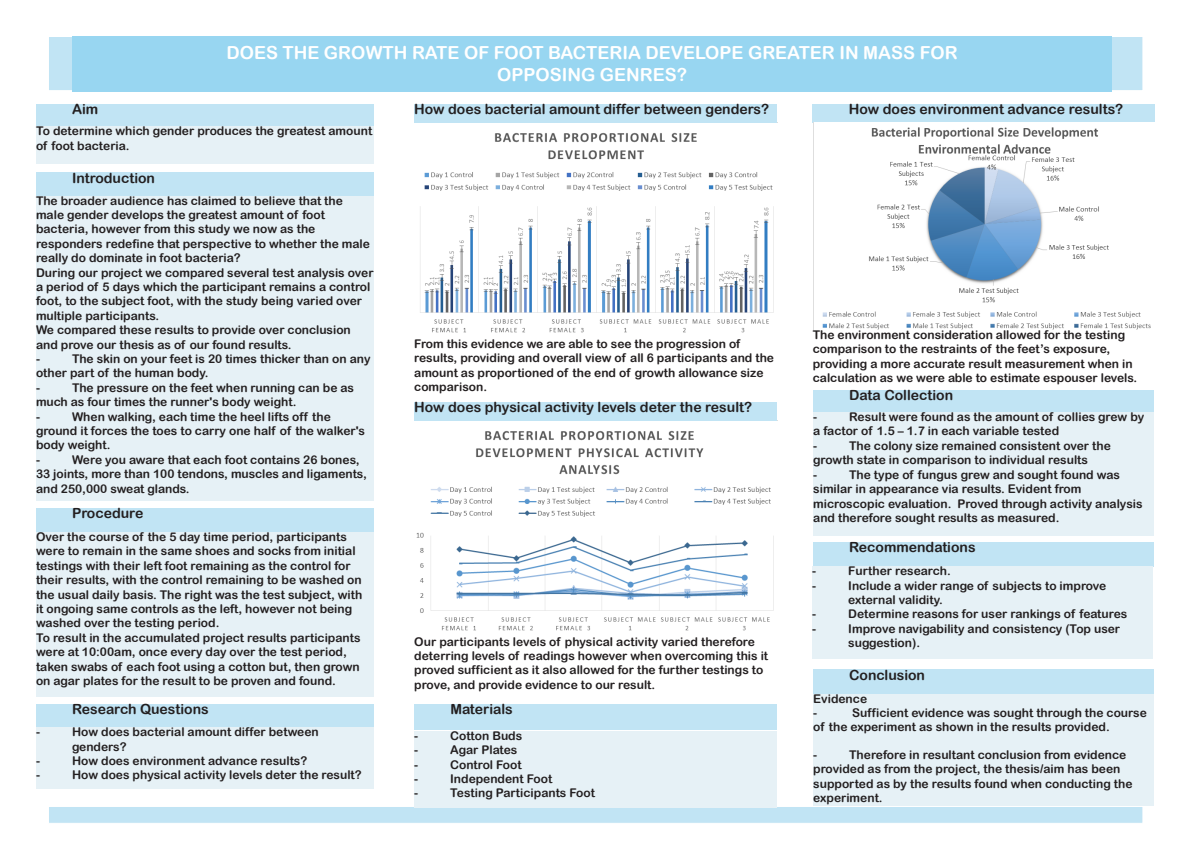
<style>
.page{position:relative;width:1191px;height:842px;background:#fff}
.page>*{position:absolute;margin:0;border:0;box-sizing:border-box;transform-origin:0 0}
.t1{font:18px "Arial Rounded MT Bold";color:#fff}
.t2{font:14px "Arial Rounded MT Bold";color:#231f20}
.t3{font:12px/14.4px "Arial Rounded MT Bold";color:#231f20}
</style>
<div class="page">
<div style="left:36px;top:104px;width:338px;height:23px;background:#c1e4f4"></div>
<div style="left:36px;top:127px;width:338px;height:37px;background:#e6f1f6"></div>
<div style="left:36px;top:173px;width:338px;height:41px;background:#c1e4f4"></div>
<div style="left:36px;top:196px;width:338px;height:304px;background:#e6f1f6"></div>
<div style="left:36px;top:508px;width:338px;height:24px;background:#c1e4f4"></div>
<div style="left:36px;top:532px;width:338px;height:165px;background:#e6f1f6"></div>
<img style="left:420px;top:132px;width:354px;height:201px">
<div style="left:414px;top:104px;width:363px;height:18px;background:#c1e4f4"></div>
<img style="left:414px;top:420px;width:363px;height:211px">
<div style="left:414px;top:402px;width:363px;height:18px;background:#c1e4f4"></div>
<div style="left:813px;top:104px;width:342px;height:18px;background:#c1e4f4"></div>
<div style="left:813px;top:390px;width:340px;height:22px;background:#c1e4f4"></div>
<div style="left:813px;top:412px;width:340px;height:124px;background:#e6f1f6"></div>
<div style="left:813px;top:542px;width:340px;height:24px;background:#c1e4f4"></div>
<div style="left:812px;top:566px;width:340px;height:93px;background:#e6f1f6"></div>
<div style="left:48px;top:36px;width:1095px;height:55px;background:#c1e4f4;border:1px solid #fff"></div>
<div style="left:72px;top:36px;width:1040px;height:55px;background:#98d6f1"></div>
<div style="left:48px;top:806px;width:1095px;height:18px;background:#c1e4f4;border:1px solid #fff"></div>
<img style="left:813px;top:122px;width:338px;height:208px">
<div style="left:813px;top:670px;width:340px;height:24px;background:#c1e4f4"></div>
<div style="left:813px;top:694px;width:340px;height:56px;background:#e6f1f6"></div>
<div style="left:813px;top:750px;width:340px;height:56px;background:#e6f1f6"></div>
<div style="left:36px;top:704px;width:338px;height:22px;background:#c1e4f4"></div>
<div style="left:36px;top:727px;width:338px;height:62px;background:#e6f1f6"></div>
<div style="left:414px;top:704px;width:363px;height:25px;background:#c1e4f4"></div>
<div style="left:414px;top:731px;width:363px;height:77px;background:#e6f1f6"></div>
<p class="t1" style="left:226px;top:42px;width:733px">DOES THE GROWTH RATE OF FOOT BACTERIA DEVELOPE GREATER IN MASS FOR</p>
<p class="t1" style="left:497px;top:64px;width:191px">OPPOSING GENRES?</p>
<p class="t2" style="left:72px;top:101px;width:28px">Aim</p>
<p class="t3" style="left:36px;top:124px;width:338px">To determine which gender produces the greatest amount of foot bacteria.</p>
<p class="t2" style="left:72px;top:170px;width:85px">Introduction</p>
<p class="t3" style="left:36px;top:193px;width:308px">The broader audience has claimed to believe that the male gender develops the greatest amount of foot</p>
<p class="t3" style="left:36px;top:222px;width:281px">bacteria, however from this study we now as the</p>
<p class="t3" style="left:36px;top:236px;width:335px">responders redefine that perspective to whether the male really do dominate in foot bacteria?</p>
<p class="t3" style="left:36px;top:265px;width:339px">During our project we compared several test analysis over a period of 5 days which the participant remains a control foot, to the subject foot, with the study being varied over multiple participants.</p>
<p class="t3" style="left:36px;top:322px;width:316px">We compared these results to provide over conclusion and prove our thesis as of our found results.</p>
<p class="t3" style="left:36px;top:351px;width:5px">-</p>
<p class="t3" style="left:36px;top:351px;width:336px;text-indent:36px">The skin on your feet is 20 times thicker than on any other part of the human body.</p>
<p class="t3" style="left:36px;top:380px;width:5px">-</p>
<p class="t3" style="left:36px;top:380px;width:319px;text-indent:36px">The pressure on the feet when running can be as much as four times the runner's body weight.</p>
<p class="t3" style="left:36px;top:409px;width:5px">-</p>
<p class="t3" style="left:36px;top:409px;width:331px;text-indent:36px">When walking, each time the heel lifts off the ground it forces the toes to carry one half of the walker's body weight.</p>
<p class="t3" style="left:36px;top:452px;width:5px">-</p>
<p class="t3" style="left:36px;top:452px;width:332px;text-indent:36px">Were you aware that each foot contains 26 bones,<br>33 joints, more than 100 tendons, muscles and ligaments, and 250,000 sweat glands.</p>
<p class="t2" style="left:72px;top:505px;width:73px">Procedure</p>
<p class="t3" style="left:36px;top:529px;width:328px">Over the course of the 5 day time period, participants were to remain in the same shoes and socks from initial testings with their left foot remaining as the control for their results, with the control remaining to be washed on the usual daily basis. The right was the test subject, with it ongoing same controls as the left, however not being washed over the testing period.</p>
<p class="t3" style="left:36px;top:630px;width:326px">To result in the accumulated project results participants were at 10:00am, once every day over the test period,</p>
<p class="t3" style="left:36px;top:659px;width:325px">taken swabs of each foot using a cotton but, then grown on agar plates for the result to be proven and found.</p>
<p class="t2" style="left:72px;top:701px;width:138px">Research Questions</p>
<p class="t3" style="left:36px;top:724px;width:5px">-</p>
<p class="t3" style="left:72px;top:724px;width:248px">How does bacterial amount differ between</p>
<p class="t3" style="left:72px;top:739px;width:56px">genders?</p>
<p class="t3" style="left:36px;top:753px;width:5px">-</p>
<p class="t3" style="left:72px;top:753px;width:237px">How does environment advance results?</p>
<p class="t3" style="left:36px;top:768px;width:5px">-</p>
<p class="t3" style="left:72px;top:768px;width:291px">How does physical activity levels deter the result?</p>
<p class="t2" style="left:414px;top:101px;width:356px">How does bacterial amount differ between genders?</p>
<p class="t2" style="left:849px;top:101px;width:276px">How does environment advance results?</p>
<p class="t3" style="left:414px;top:336px;width:327px">From this evidence we are able to see the progression of</p>
<p class="t3" style="left:414px;top:351px;width:361px">results, providing and overall view of all 6 participants and the amount as proportioned of the end of growth allowance size comparison.</p>
<p class="t2" style="left:414px;top:399px;width:339px">How does physical activity levels deter the result?</p>
<p class="t3" style="left:414px;top:634px;width:355px">Our participants levels of physical activity varied therefore deterring levels of readings however when overcoming this it proved sufficient as it also allowed for the further testings to prove, and provide evidence to our result.</p>
<p class="t2" style="left:450px;top:701px;width:64px">Materials</p>
<p class="t3" style="left:414px;top:728px;width:5px">-</p>
<p class="t3" style="left:450px;top:728px;width:74px">Cotton Buds</p>
<p class="t3" style="left:414px;top:742px;width:5px">-</p>
<p class="t3" style="left:450px;top:742px;width:69px">Agar Plates</p>
<p class="t3" style="left:414px;top:757px;width:5px">-</p>
<p class="t3" style="left:450px;top:757px;width:73px">Control Foot</p>
<p class="t3" style="left:414px;top:771px;width:5px">-</p>
<p class="t3" style="left:450px;top:771px;width:104px">Independent Foot</p>
<p class="t3" style="left:414px;top:786px;width:5px">-</p>
<p class="t3" style="left:450px;top:786px;width:146px">Testing Participants Foot</p>
<p class="t3" style="left:813px;top:327px;width:314px">The environment consideration allowed for the testing comparison to the restraints of the feet’s exposure,</p>
<p class="t3" style="left:813px;top:356px;width:326px">providing a more accurate result measurement when in calculation as we were able to estimate espouser levels.</p>
<p class="t2" style="left:849px;top:387px;width:105px">Data Collection</p>
<p class="t3" style="left:813px;top:409px;width:332px;text-indent:36px">Result were found as the amount of collies grew by a factor of 1.5 – 1.7 in each variable tested</p>
<p class="t3" style="left:813px;top:438px;width:5px">-</p>
<p class="t3" style="left:813px;top:409px;width:5px">-</p>
<p class="t3" style="left:813px;top:438px;width:299px;text-indent:36px">The colony size remained consistent over the growth state in comparison to individual results</p>
<p class="t3" style="left:813px;top:467px;width:5px">-</p>
<p class="t3" style="left:849px;top:467px;width:272px">The type of fungus grew and sought found was</p>
<p class="t3" style="left:813px;top:481px;width:270px">similar in appearance via results. Evident from</p>
<p class="t3" style="left:813px;top:496px;width:331px">microscopic evaluation. Proved through activity analysis and therefore sought results as measured.</p>
<p class="t2" style="left:849px;top:539px;width:128px">Recommendations</p>
<p class="t3" style="left:812px;top:563px;width:5px">-</p>
<p class="t3" style="left:848px;top:563px;width:104px">Further research.</p>
<p class="t3" style="left:812px;top:578px;width:5px">-</p>
<p class="t3" style="left:848px;top:578px;width:259px">Include a wider range of subjects to improve</p>
<p class="t3" style="left:848px;top:592px;width:96px">external validity.</p>
<p class="t3" style="left:812px;top:607px;width:5px">-</p>
<p class="t3" style="left:848px;top:607px;width:280px">Determine reasons for user rankings of features</p>
<p class="t3" style="left:812px;top:621px;width:5px">-</p>
<p class="t3" style="left:848px;top:621px;width:273px">Improve navigability and consistency (Top user</p>
<p class="t3" style="left:848px;top:635px;width:73px">suggestion).</p>
<p class="t2" style="left:849px;top:667px;width:77px">Conclusion</p>
<p class="t3" style="left:813px;top:691px;width:55px">Evidence</p>
<p class="t3" style="left:813px;top:705px;width:5px">-</p>
<p class="t3" style="left:813px;top:705px;width:335px;text-indent:39px">Sufficient evidence was sought through the course of the experiment as shown in the results provided.</p>
<p class="t3" style="left:813px;top:747px;width:5px">-</p>
<p class="t3" style="left:849px;top:747px;width:279px">Therefore in resultant conclusion from evidence</p>
<p class="t3" style="left:813px;top:762px;width:309px">provided as from the project, the thesis/aim has been</p>
<p class="t3" style="left:813px;top:776px;width:321px">supported as by the results found when conducting the experiment.</p>
</div>
